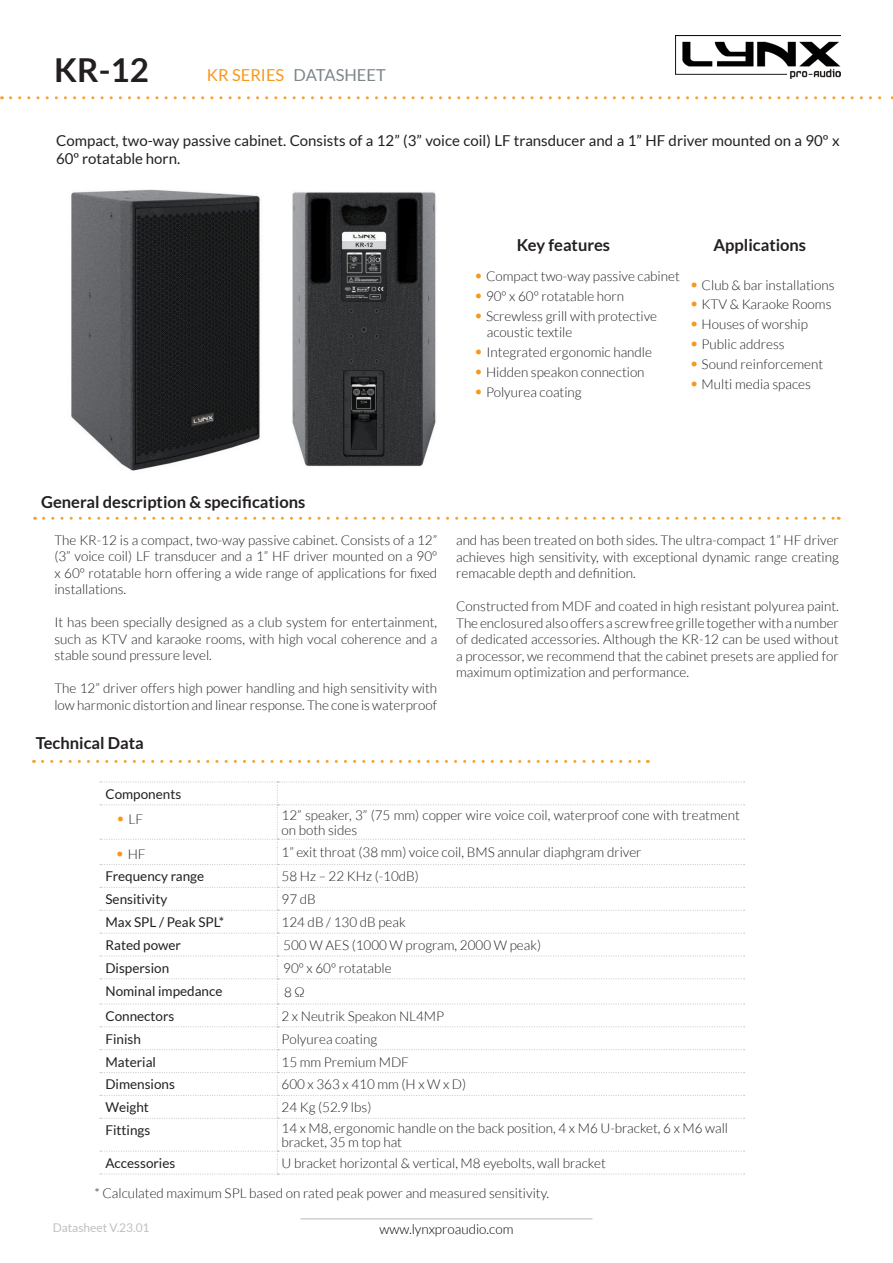
<style>
.page{position:relative;width:893px;height:1263px;background:#fff}
.page>*{position:absolute;margin:0;border:0;box-sizing:border-box;transform-origin:0 0}
.t1{font:700 33px "Lato";color:#231f20}
.t2{font:700 16.5px "Lato";color:#231f20}
.t3{font:16.5px "Lato";color:#7d868b}
.t4{font:15px/18px "Lato";color:#231f20}
.Estilo_de_párrafo_4{font:300 13.5px/16.5px "Lato";color:#231f20;text-align:justify}
.t5{font:13.5px "Lato";color:#231f20}
.t6{font:300 13.5px "Lato";color:#000}
.t7{font:12px "Lato";color:#c0c0c0}
.s1{color:#f7981d}
.s2{font-size:16.5px;color:#f7981d}
</style>
<div class="page">
<img style="left:675px;top:35px;width:165px;height:44px">
<hr style="left:300px;top:1218px;width:292px;height:1px;background:#c0c0c0">
<img style="left:71px;top:189px;width:189px;height:282px">
<svg style="left:44px;top:517px;width:795px;height:3px"></svg>
<svg style="left:10px;top:96px;width:883px;height:3px"></svg>
<svg style="left:43px;top:760px;width:605px;height:3px"></svg>
<svg style="left:100px;top:781px;width:645px;height:393px"></svg>
<img style="left:292px;top:192px;width:144px;height:274px">
<p class="t1" style="left:54px;top:51px;width:96px">KR-12</p>
<p class="t3" style="left:207px;top:66px;width:180px"><span class="s1">KR SERIES</span> DATASHEET</p>
<p class="t4" style="left:56px;top:131px;width:785px">Compact, two-way passive cabinet. Consists of a 12” (3” voice coil) LF transducer and a 1” HF driver mounted on a 90º x<br>60º rotatable horn.</p>
<p class="t2" style="left:517px;top:235px;width:95px">Key features</p>
<p class="Estilo_de_párrafo_4" style="left:474px;top:268px;width:207px"><span class="s2">•</span> Compact two-way passive cabinet</p>
<p class="Estilo_de_párrafo_4" style="left:474px;top:288px;width:152px"><span class="s2">•</span> 90º x 60º rotatable horn</p>
<p class="Estilo_de_párrafo_4" style="left:474px;top:308px;width:185px"><span class="s2">•</span> Screwless grill with protective</p>
<p class="Estilo_de_párrafo_4" style="left:487px;top:324px;width:87px">acoustic textile</p>
<p class="Estilo_de_párrafo_4" style="left:474px;top:344px;width:180px"><span class="s2">•</span> Integrated ergonomic handle</p>
<p class="Estilo_de_párrafo_4" style="left:474px;top:364px;width:172px"><span class="s2">•</span> Hidden speakon connection</p>
<p class="Estilo_de_párrafo_4" style="left:474px;top:383px;width:109px"><span class="s2">•</span> Polyurea coating</p>
<p class="t2" style="left:713px;top:235px;width:94px">Applications</p>
<p class="Estilo_de_párrafo_4" style="left:689px;top:277px;width:147px"><span class="s2">•</span> Club &amp; bar installations</p>
<p class="Estilo_de_párrafo_4" style="left:689px;top:296px;width:143px"><span class="s2">•</span> KTV &amp; Karaoke Rooms</p>
<p class="Estilo_de_párrafo_4" style="left:689px;top:316px;width:120px"><span class="s2">•</span> Houses of worship</p>
<p class="Estilo_de_párrafo_4" style="left:689px;top:336px;width:97px"><span class="s2">•</span> Public address</p>
<p class="Estilo_de_párrafo_4" style="left:689px;top:356px;width:135px"><span class="s2">•</span> Sound reinforcement</p>
<p class="Estilo_de_párrafo_4" style="left:689px;top:376px;width:123px"><span class="s2">•</span> Multi media spaces</p>
<p class="t2" style="left:41px;top:492px;width:266px">General description &amp; specifications</p>
<p class="Estilo_de_párrafo_4" style="left:54px;top:532px;width:384px">The KR-12 is a compact, two-way passive cabinet. Consists of a 12” (3” voice coil) LF transducer and a 1” HF driver mounted on a 90º x 60º rotatable horn offering a wide range of applications for fixed installations.</p>
<p class="Estilo_de_párrafo_4" style="left:54px;top:614px;width:384px">It has been specially designed as a club system for entertainment, such as KTV and karaoke rooms, with high vocal coherence and a stable sound pressure level.</p>
<p class="Estilo_de_párrafo_4" style="left:54px;top:680px;width:384px">The 12” driver offers high power handling and high sensitivity with low harmonic distortion and linear response. The cone is waterproof</p>
<p class="Estilo_de_párrafo_4" style="left:456px;top:532px;width:384px">and has been treated on both sides. The ultra-compact 1” HF driver achieves high sensitivity, with exceptional dynamic range creating remacable depth and definition.</p>
<p class="Estilo_de_párrafo_4" style="left:456px;top:598px;width:384px">Constructed from MDF and coated in high resistant polyurea paint.<br>The enclosured also offers a screw free grille together with a number of dedicated accessories. Although the KR-12 can be used without a processor, we recommend that the cabinet presets are applied for maximum optimization and performance.</p>
<p class="t2" style="left:36px;top:733px;width:110px">Technical Data</p>
<p class="t5" style="left:105px;top:786px;width:77px">Components</p>
<p class="Estilo_de_párrafo_4" style="left:116px;top:811px;width:29px"><span class="s2">•</span> LF</p>
<p class="Estilo_de_párrafo_4" style="left:282px;top:808px;width:460px;line-height:15px">12” speaker, 3” (75 mm) copper wire voice coil, waterproof cone with treatment on both sides</p>
<p class="Estilo_de_párrafo_4" style="left:115px;top:845px;width:32px"><span class="s2">•</span> HF</p>
<p class="Estilo_de_párrafo_4" style="left:282px;top:844px;width:362px">1” exit throat (38 mm) voice coil, BMS annular diaphgram driver</p>
<p class="t5" style="left:105px;top:869px;width:100px">Frequency range</p>
<p class="Estilo_de_párrafo_4" style="left:282px;top:868px;width:139px">58 Hz – 22 KHz (-10dB)</p>
<p class="t5" style="left:105px;top:892px;width:63px">Sensitivity</p>
<p class="Estilo_de_párrafo_4" style="left:282px;top:891px;width:36px">97 dB</p>
<p class="t5" style="left:105px;top:915px;width:120px">Max SPL / Peak SPL*</p>
<p class="Estilo_de_párrafo_4" style="left:282px;top:914px;width:126px">124 dB / 130 dB peak</p>
<p class="t5" style="left:105px;top:937px;width:77px">Rated power</p>
<p class="Estilo_de_párrafo_4" style="left:283px;top:937px;width:259px">500 W AES (1000 W program, 2000 W peak)</p>
<p class="t5" style="left:105px;top:960px;width:65px">Dispersion</p>
<p class="Estilo_de_párrafo_4" style="left:283px;top:960px;width:110px">90º x 60º rotatable</p>
<p class="t5" style="left:105px;top:983px;width:119px">Nominal impedance</p>
<p class="Estilo_de_párrafo_4" style="left:284px;top:984px;width:22px">8 Ω</p>
<p class="t5" style="left:105px;top:1008px;width:70px">Connectors</p>
<p class="Estilo_de_párrafo_4" style="left:282px;top:1008px;width:164px">2 x Neutrik Speakon NL4MP</p>
<p class="t5" style="left:105px;top:1031px;width:37px">Finish</p>
<p class="Estilo_de_párrafo_4" style="left:282px;top:1031px;width:97px">Polyurea coating</p>
<p class="t5" style="left:105px;top:1054px;width:52px">Material</p>
<p class="Estilo_de_párrafo_4" style="left:282px;top:1053px;width:129px">15 mm Premium MDF</p>
<p class="t5" style="left:105px;top:1077px;width:71px">Dimensions</p>
<p class="Estilo_de_párrafo_4" style="left:282px;top:1076px;width:186px">600 x 363 x 410 mm (H x W x D)</p>
<p class="t5" style="left:105px;top:1100px;width:45px">Weight</p>
<p class="Estilo_de_párrafo_4" style="left:282px;top:1099px;width:91px">24 Kg (52.9 lbs)</p>
<p class="t5" style="left:105px;top:1123px;width:46px">Fittings</p>
<p class="Estilo_de_párrafo_4" style="left:282px;top:1122px;width:448px;line-height:13.5px">14 x M8, ergonomic handle on the back position, 4 x M6 U-bracket, 6 x M6 wall bracket, 35 m top hat</p>
<p class="t5" style="left:105px;top:1155px;width:71px">Accessories</p>
<p class="Estilo_de_párrafo_4" style="left:282px;top:1155px;width:326px">U bracket horizontal &amp; vertical, M8 eyebolts, wall bracket</p>
<p class="Estilo_de_párrafo_4" style="left:94px;top:1185px;width:456px">* Calculated maximum SPL based on rated peak power and measured sensitivity.</p>
<p class="t7" style="left:53px;top:1221px;width:98px">Datasheet V.23.01</p>
<p class="t6" style="left:379px;top:1221px;width:135px">www.lynxproaudio.com</p>
</div>
